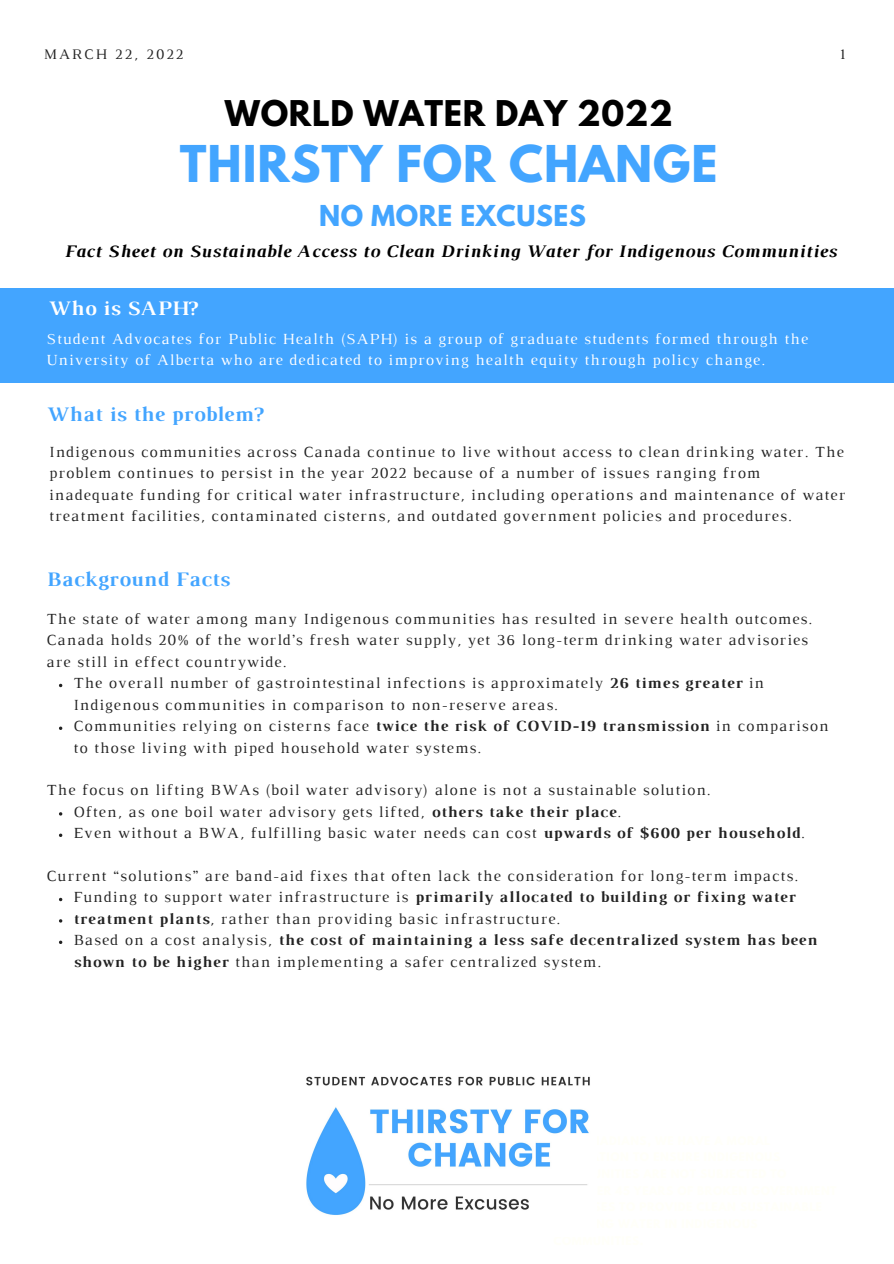
<style>
.page{position:relative;width:894px;height:1264px;background:#fff}
.page>*{position:absolute;margin:0;border:0;box-sizing:border-box;transform-origin:0 0}
.t1{font:700 44.85px "League Spartan";letter-spacing:.02em;color:#43a5ff}
.t2{font:700 31.35px "League Spartan";letter-spacing:.02em;color:#000}
.t3{font:700 25.5px "League Spartan";letter-spacing:.02em;color:#43a5ff}
.t4{font:700 21px "Luthier";letter-spacing:.03em;color:#43a5ff}
.t5{font:700 21px "Luthier";letter-spacing:.03em;color:#fff}
.t6{font:italic 700 18px "Luthier";letter-spacing:.03em;color:#000}
.t7{font:15.75px/21.5px "Luthier";letter-spacing:.07em;color:#222}
.t8{font:700 15.75px/21.5px "Luthier";letter-spacing:.07em;color:#222}
.t9{font:15.75px/21.5px "Luthier";letter-spacing:.07em;color:#fff}
.t10{font:14.85px "Luthier";letter-spacing:.14em;color:#222}
.s1{font-weight:700}
.s2{font-weight:400}
</style>
<div class="page">
<div style="left:0;top:288px;width:893px;height:95px;background:#43a5ff"></div>
<img style="left:306px;top:1076px;width:284px;height:139px">
<svg style="left:59px;top:726px;width:3px;height:4px"></svg>
<svg style="left:59px;top:833px;width:3px;height:4px"></svg>
<svg style="left:59px;top:940px;width:3px;height:4px"></svg>
<p class="t10" style="left:44px;top:49px;width:141px">MARCH 22, 2022</p>
<p class="t10" style="left:839px;top:49px;width:6px">1</p>
<p class="t2" style="left:225px;top:97px;width:449px">WORLD WATER DAY 2022</p>
<p class="t1" style="left:180px;top:142px;width:539px">THIRSTY FOR CHANGE</p>
<p class="t3" style="left:319px;top:203px;width:268px">NO MORE EXCUSES</p>
<p class="t6" style="left:64px;top:245px;width:773px">Fact Sheet on Sustainable Access to Clean Drinking Water for Indigenous Communities</p>
<p class="t5" style="left:48px;top:300px;width:151px">Who is SAPH?</p>
<p class="t9" style="left:47px;top:329px;width:762px">Student Advocates for Public Health (SAPH) is a group of graduate students formed through the<br>University of Alberta who are dedicated to improving health equity through policy change.</p>
<p class="t4" style="left:47px;top:407px;width:218px">What is the problem?</p>
<p class="t7" style="left:49px;top:442px;width:797px">Indigenous communities across Canada continue to live without access to clean drinking water. The problem continues to persist in the year 2022 because of a number of issues ranging from inadequate funding for critical water infrastructure, including operations and maintenance of water treatment facilities, contaminated cisterns, and outdated government policies and procedures.</p>
<p class="t4" style="left:47px;top:571px;width:184px">Background Facts</p>
<p class="t7" style="left:47px;top:609px;width:766px">The state of water among many Indigenous communities has resulted in severe health outcomes.</p>
<p class="t7" style="left:47px;top:631px;width:762px">Canada holds 20% of the world’s fresh water supply, yet 36 long-term drinking water advisories</p>
<p class="t7" style="left:47px;top:652px;width:241px">are still in effect countrywide.</p>
<p class="t7" style="left:73px;top:673px;width:692px">The overall number of gastrointestinal infections is approximately <span class="s1">26 times greater</span> in<br>Indigenous communities in comparison to non-reserve areas.</p>
<p class="t7" style="left:73px;top:716px;width:756px">Communities relying on cisterns face <span class="s1">twice the risk of COVID-19 transmission</span> in comparison to those living with piped household water systems.</p>
<p class="t7" style="left:47px;top:780px;width:665px">The focus on lifting BWAs (boil water advisory) alone is not a sustainable solution.</p>
<p class="t7" style="left:73px;top:802px;width:549px">Often, as one boil water advisory gets lifted, <span class="s1">others take their place</span>.</p>
<p class="t7" style="left:73px;top:823px;width:732px">Even without a BWA, fulfilling basic water needs can cost <span class="s1">upwards of $600 per household</span>.</p>
<p class="t7" style="left:47px;top:866px;width:752px">Current “solutions” are band-aid fixes that often lack the consideration for long-term impacts.</p>
<p class="t8" style="left:73px;top:887px;width:723px"><span class="s2">Funding to support water infrastructure is</span> primarily allocated to building or fixing water</p>
<p class="t7" style="left:73px;top:909px;width:488px"><span class="s1">treatment plants</span>, rather than providing basic infrastructure.</p>
<p class="t8" style="left:73px;top:930px;width:745px"><span class="s2">Based on a cost analysis,</span> the cost of maintaining a less safe decentralized system has been shown to be higher <span class="s2">than implementing a safer centralized system.</span></p>
</div>
